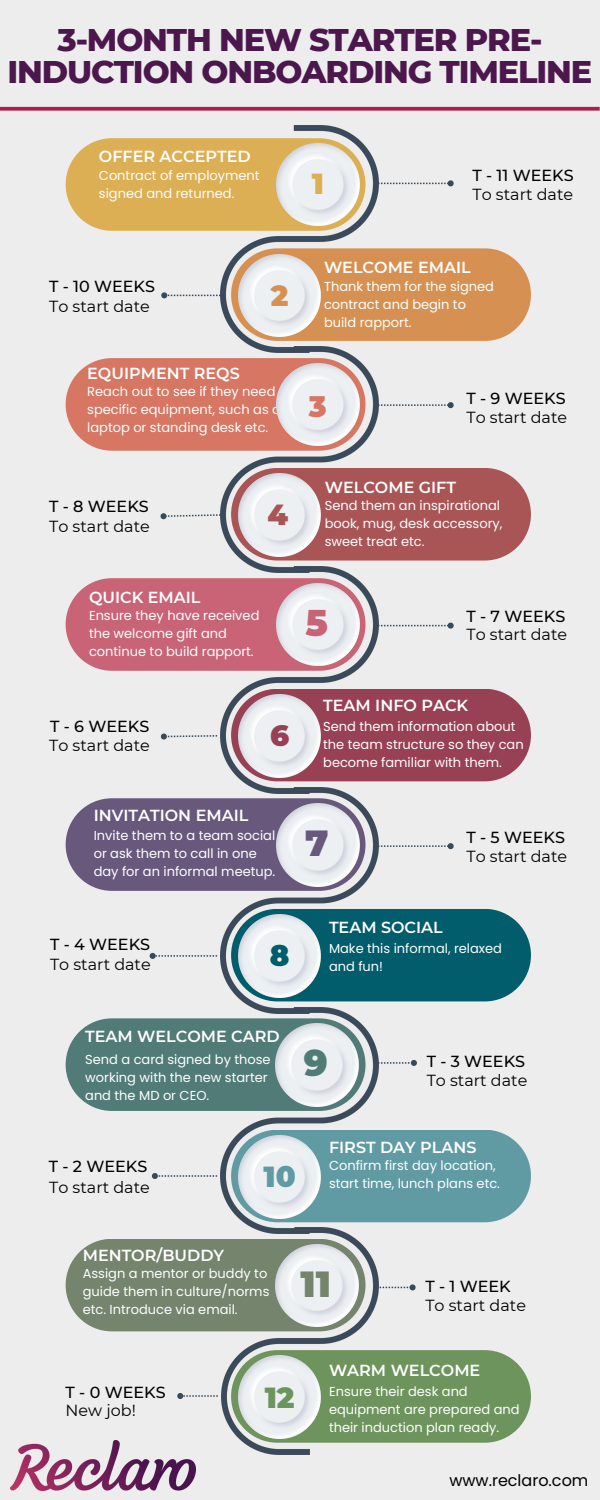
<style>
.page{position:relative;width:600px;height:1500px;background:#ededed}
.page>*{position:absolute;margin:0;border:0;box-sizing:border-box;transform-origin:0 0}
.t1{font:900 36.3px "Montserrat";color:#74846d}
.t2{font:900 36.3px "Montserrat";color:#c96477}
.t3{font:900 36.3px "Montserrat";color:#68597c}
.t4{font:900 36.3px "Montserrat";color:#517b77}
.t5{font:800 32px/32.2px "Montserrat";letter-spacing:-.035em;color:#4b174d;text-align:center}
.t6{font:900 29px "Montserrat";color:#609ba4}
.t7{font:900 29px "Montserrat";color:#6d945c}
.t8{font:900 29px "Montserrat";color:#ddaf54}
.t9{font:900 29px "Montserrat";color:#d67663}
.t10{font:900 29px "Montserrat";color:#d69152}
.t11{font:900 29px "Montserrat";color:#a55}
.t12{font:900 29px "Montserrat";color:#994154}
.t13{font:900 29px "Montserrat";color:#015c6b}
.t14{font:600 16px "Montserrat";color:#fff}
.t15{font:16px "Montserrat";color:#000}
.t16{font:500 16px "Montserrat";color:#000}
.t17{font:16px "Poppins";color:#000}
.t18{font:13px/18px "Poppins";color:#fff}
</style>
<div class="page">
<img style="left:221px;top:1014px;width:157px;height:214px">
<img style="left:221px;top:126px;width:157px;height:220px">
<img style="left:221px;top:346px;width:157px;height:221px">
<img style="left:221px;top:567px;width:157px;height:220px">
<img style="left:221px;top:787px;width:157px;height:227px">
<img style="left:221px;top:1228px;width:158px;height:226px">
<div style="left:66px;top:138px;width:300px;height:93px;background:#ddaf54;border-radius:46px"></div>
<img style="left:277px;top:143px;width:82px;height:83px">
<div style="left:66px;top:358px;width:300px;height:93px;background:#d67663;border-radius:46px"></div>
<div style="left:66px;top:578px;width:300px;height:93px;background:#c96477;border-radius:46px"></div>
<div style="left:66px;top:798px;width:300px;height:93px;background:#68597c;border-radius:46px"></div>
<div style="left:66px;top:1018px;width:300px;height:93px;background:#517b77;border-radius:46px"></div>
<div style="left:231px;top:248px;width:300px;height:93px;background:#d69152;border-radius:46px"></div>
<svg style="left:161px;top:291px;width:60px;height:9px"></svg>
<img style="left:238px;top:254px;width:83px;height:83px">
<img style="left:277px;top:363px;width:82px;height:83px">
<img style="left:277px;top:583px;width:82px;height:83px">
<img style="left:277px;top:804px;width:82px;height:82px">
<img style="left:276px;top:1024px;width:82px;height:82px">
<div style="left:231px;top:468px;width:300px;height:93px;background:#a55;border-radius:46px"></div>
<svg style="left:160px;top:512px;width:61px;height:8px"></svg>
<img style="left:238px;top:474px;width:83px;height:82px">
<div style="left:231px;top:689px;width:300px;height:92px;background:#994154;border-radius:46px"></div>
<svg style="left:160px;top:733px;width:57px;height:7px"></svg>
<img style="left:238px;top:695px;width:83px;height:82px">
<div style="left:231px;top:909px;width:300px;height:92px;background:#015c6b;border-radius:46px"></div>
<svg style="left:149px;top:952px;width:68px;height:7px"></svg>
<img style="left:238px;top:915px;width:83px;height:82px">
<div style="left:231px;top:1130px;width:300px;height:92px;background:#609ba4;border-radius:46px"></div>
<svg style="left:151px;top:1173px;width:66px;height:6px"></svg>
<img style="left:238px;top:1136px;width:83px;height:82px">
<svg style="left:378px;top:401px;width:76px;height:8px"></svg>
<svg style="left:378px;top:621px;width:76px;height:9px"></svg>
<svg style="left:378px;top:842px;width:76px;height:8px"></svg>
<svg style="left:378px;top:1059px;width:39px;height:8px"></svg>
<svg style="left:378px;top:179px;width:76px;height:9px"></svg>
<div style="left:66px;top:1239px;width:300px;height:92px;background:#74846d;border-radius:46px"></div>
<img style="left:276px;top:1244px;width:82px;height:83px">
<svg style="left:377px;top:1283px;width:39px;height:9px"></svg>
<div style="left:231px;top:1350px;width:300px;height:93px;background:#6d945c;border-radius:46px"></div>
<img style="left:238px;top:1356px;width:83px;height:82px">
<svg style="left:177px;top:1393px;width:41px;height:6px"></svg>
<svg style="left:0;top:107px;width:600px;height:4px;background:#b0335d"></svg>
<img style="left:10px;top:1440px;width:186px;height:50px">
<p class="t5" style="left:8px;top:23px;width:586px">3-MONTH NEW STARTER PRE-<br>INDUCTION ONBOARDING TIMELINE</p>
<p class="t14" style="left:99px;top:147px;width:153px">OFFER ACCEPTED</p>
<p class="t18" style="left:99px;top:166px;width:162px">Contract of employment signed and returned.</p>
<p class="t8" style="left:312px;top:166px;width:14px">1</p>
<p class="t16" style="left:473px;top:166px;width:103px">T - 11 WEEKS</p>
<p class="t15" style="left:473px;top:184px;width:102px">To start date</p>
<p class="t16" style="left:49px;top:276px;width:107px">T - 10 WEEKS</p>
<p class="t15" style="left:49px;top:296px;width:102px">To start date</p>
<p class="t14" style="left:87px;top:364px;width:154px">EQUIPMENT REQS</p>
<p class="t10" style="left:271px;top:278px;width:19px">2</p>
<p class="t18" style="left:87px;top:383px;width:195px">Reach out to see if they need specific equipment, such as a laptop or standing desk etc.</p>
<p class="t16" style="left:49px;top:496px;width:101px">T - 8 WEEKS</p>
<p class="t15" style="left:49px;top:516px;width:102px">To start date</p>
<p class="t11" style="left:267px;top:497px;width:22px">4</p>
<p class="t14" style="left:324px;top:258px;width:148px">WELCOME EMAIL</p>
<p class="t18" style="left:324px;top:277px;width:171px">Thank them for the signed contract and begin to build rapport.</p>
<p class="t9" style="left:309px;top:389px;width:19px">3</p>
<p class="t16" style="left:467px;top:388px;width:101px">T - 9 WEEKS</p>
<p class="t15" style="left:467px;top:407px;width:102px">To start date</p>
<p class="t14" style="left:325px;top:477px;width:133px">WELCOME GIFT</p>
<p class="t18" style="left:325px;top:496px;width:179px">Send them an inspirational book, mug, desk accessory, sweet treat etc.</p>
<p class="t14" style="left:89px;top:588px;width:113px">QUICK EMAIL</p>
<p class="t18" style="left:89px;top:606px;width:172px">Ensure they have received the welcome gift and continue to build rapport.</p>
<p class="t16" style="left:50px;top:716px;width:101px">T - 6 WEEKS</p>
<p class="t15" style="left:49px;top:736px;width:102px">To start date</p>
<p class="t12" style="left:270px;top:718px;width:21px">6</p>
<p class="t2" style="left:306px;top:601px;width:24px">5</p>
<p class="t16" style="left:467px;top:607px;width:100px">T - 7 WEEKS</p>
<p class="t15" style="left:467px;top:625px;width:102px">To start date</p>
<p class="t14" style="left:323px;top:695px;width:147px">TEAM INFO PACK</p>
<p class="t18" style="left:323px;top:717px;width:202px">Send them information about the team structure so they can become familiar with them.</p>
<p class="t14" style="left:94px;top:805px;width:156px">INVITATION EMAIL</p>
<p class="t18" style="left:94px;top:826px;width:183px">Invite them to a team social or ask them to call in one day for an informal meetup.</p>
<p class="t16" style="left:50px;top:935px;width:102px">T - 4 WEEKS</p>
<p class="t15" style="left:50px;top:955px;width:102px">To start date</p>
<p class="t13" style="left:270px;top:938px;width:21px">8</p>
<p class="t3" style="left:305px;top:821px;width:25px">7</p>
<p class="t16" style="left:467px;top:828px;width:100px">T - 5 WEEKS</p>
<p class="t15" style="left:467px;top:846px;width:102px">To start date</p>
<p class="t14" style="left:329px;top:917px;width:115px">TEAM SOCIAL</p>
<p class="t18" style="left:329px;top:939px;width:175px">Make this informal, relaxed</p>
<p class="t18" style="left:329px;top:957px;width:56px">and fun!</p>
<p class="t14" style="left:85px;top:1026px;width:196px">TEAM WELCOME CARD</p>
<p class="t18" style="left:85px;top:1050px;width:187px">Send a card signed by those working with the new starter and the MD or CEO.</p>
<p class="t4" style="left:304px;top:1041px;width:25px">9</p>
<p class="t16" style="left:427px;top:1052px;width:100px">T - 3 WEEKS</p>
<p class="t15" style="left:427px;top:1071px;width:102px">To start date</p>
<p class="t16" style="left:49px;top:1156px;width:100px">T - 2 WEEKS</p>
<p class="t15" style="left:49px;top:1177px;width:102px">To start date</p>
<p class="t14" style="left:83px;top:1246px;width:143px">MENTOR/BUDDY</p>
<p class="t14" style="left:329px;top:1137px;width:149px">FIRST DAY PLANS</p>
<p class="t18" style="left:329px;top:1156px;width:168px">Confirm first day location,</p>
<p class="t6" style="left:264px;top:1159px;width:34px">10</p>
<p class="t18" style="left:329px;top:1174px;width:173px">start time, lunch plans etc.</p>
<p class="t18" style="left:83px;top:1264px;width:188px">Assign a mentor or buddy to guide them in culture/norms etc. Introduce via email.</p>
<p class="t1" style="left:301px;top:1262px;width:32px">11</p>
<p class="t16" style="left:425px;top:1276px;width:87px">T - 1 WEEK</p>
<p class="t15" style="left:425px;top:1295px;width:102px">To start date</p>
<p class="t16" style="left:66px;top:1383px;width:101px">T - 0 WEEKS</p>
<p class="t15" style="left:66px;top:1400px;width:72px">New job!</p>
<p class="t7" style="left:265px;top:1380px;width:31px">12</p>
<p class="t14" style="left:329px;top:1361px;width:153px">WARM WELCOME</p>
<p class="t18" style="left:329px;top:1383px;width:192px">Ensure their desk and equipment are prepared and their induction plan ready.</p>
<p class="t17" style="left:449px;top:1469px;width:141px">www.reclaro.com</p>
</div>
